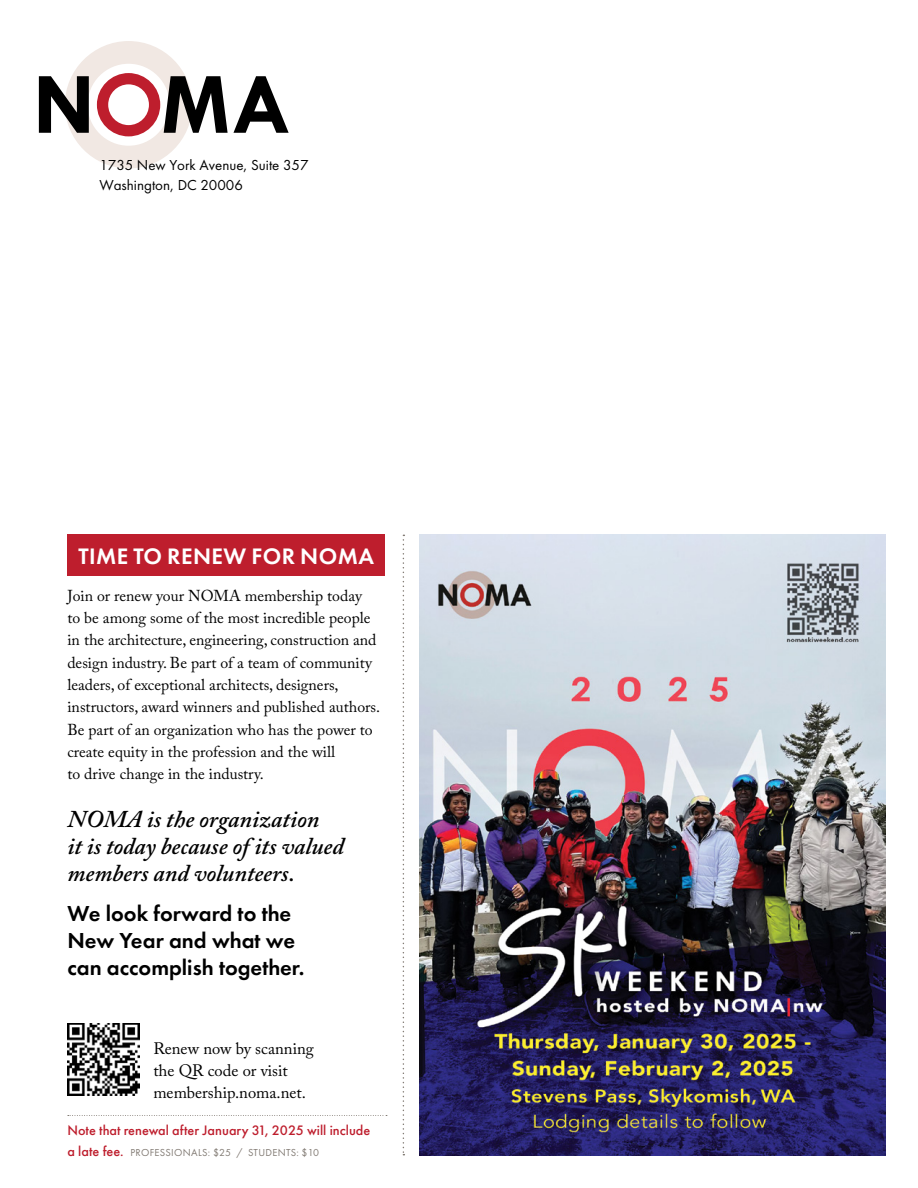
<style>
.page{position:relative;width:918px;height:1188px;background:#fff}
.page>*{position:absolute;margin:0;border:0;box-sizing:border-box;transform-origin:0 0}
.t1{font:italic 600 24px/26.8px "Adobe Caslon Pro";color:#000}
.t2{font:600 23.25px "Futura PT";letter-spacing:.02em;color:#fff}
.t3{font:600 22.5px/26.8px "Futura PT";color:#000}
.t4{font:16.5px/22.4px "Adobe Caslon Pro";color:#000}
.t5{font:15.75px/22.4px "Adobe Caslon Pro";color:#000}
.t6{font:15px/19.5px "Futura PT";color:#000}
.t7{font:500 14.25px "Futura PT";color:#be1e2d}
.t8{font:10.5px "Futura PT";letter-spacing:.03em;color:#827b74}
.s1{font-weight:500;font-size:14.25px;color:#be1e2d}
</style>
<div class="page">
<svg style="left:68px;top:1115px;width:319px;height:1px"></svg>
<svg style="left:39px;top:41px;width:250px;height:127px"></svg>
<div style="left:68px;top:535px;width:317px;height:41px;background:#be1e2d"></div>
<img style="left:420px;top:535px;width:465px;height:620px">
<img style="left:68px;top:1023px;width:72px;height:72px">
<svg style="left:403px;top:535px;width:1px;height:620px"></svg>
<p class="t6" style="left:99px;top:155px;width:211px">1735 New York Avenue, Suite 357<br>Washington, DC 20006</p>
<h2 class="t2" style="left:78px;top:542px;width:297px">TIME TO RENEW FOR NOMA</h2>
<p class="t5" style="left:67px;top:584px;width:314px">Join or renew your NOMA membership today<br>to be among some of the most incredible people in the architecture, engineering, construction and design industry. Be part of a team of community leaders, of exceptional architects, designers, instructors, award winners and published authors.<br>Be part of an organization who has the power to create equity in the profession and the will<br>to drive change in the industry.</p>
<h1 class="t1" style="left:67px;top:805px;width:278px">NOMA is the organization<br>it is today because of its valued members and volunteers.</h1>
<h3 class="t3" style="left:67px;top:900px;width:239px">We look forward to the<br>New Year and what we can accomplish together.</h3>
<p class="t4" style="left:153px;top:1037px;width:162px">Renew now by scanning the QR code or visit membership.noma.net.</p>
<p class="t7" style="left:67px;top:1121px;width:304px">Note that renewal after January 31, 2025 will include</p>
<p class="t8" style="left:67px;top:1146px;width:253px"><span class="s1">a late fee.</span> PROFESSIONALS: $25 / STUDENTS: $10</p>
</div>
